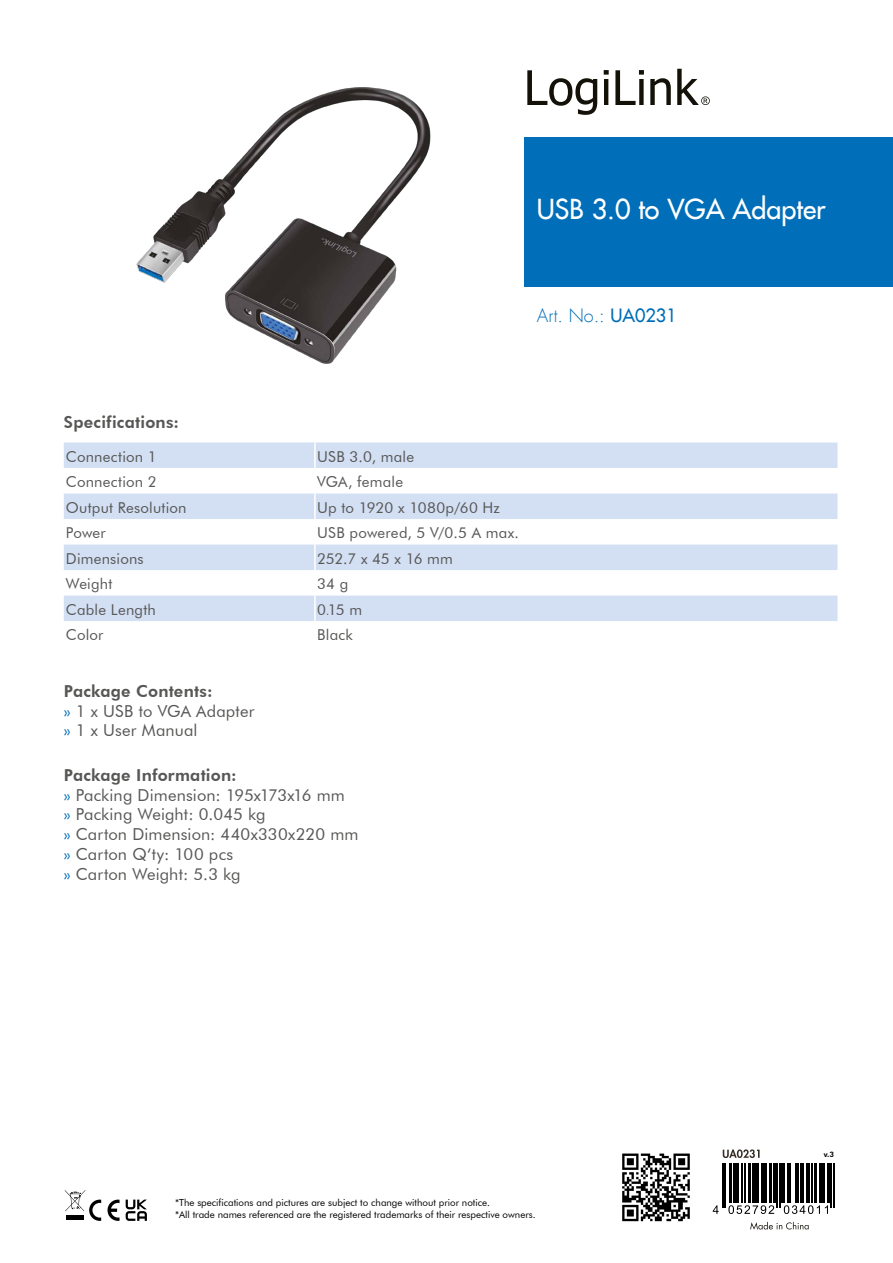
<style>
.page{position:relative;width:893px;height:1263px;background:#fff}
.page>*{position:absolute;margin:0;border:0;box-sizing:border-box;transform-origin:0 0}
.t1{font:27px "Futura LT";color:#fff}
.t2{font:300 18px "Futura LT";color:#006eb8}
.t3{font:16.5px/19.8px "Futura BT";letter-spacing:.01em;color:#575756}
.t4{font:800 16.5px "Futura BT";letter-spacing:.015em;color:#575756}
.t5{font:15px "Futura BT";letter-spacing:.015em;color:#575756}
.t6{font:9.75px/11.7px "Futura BT";color:#000}
.t7{font:800 7.5px "Futura BT";color:#000}
.s1{font-weight:400}
.s2{font-family:"Adobe Ming Std";font-weight:300}
.s3{font-weight:800}
.s4{color:#006eb8}
</style>
<div class="page">
<svg style="left:527px;top:69px;width:183px;height:46px"></svg>
<div style="left:524px;top:137px;width:369px;height:150px;background:#006eb8"></div>
<svg style="left:64px;top:442px;width:773px;height:179px;fill:#d3dff3"></svg>
<hr style="left:314px;top:442px;width:2px;height:26px;background:#fff">
<hr style="left:314px;top:468px;width:2px;height:25px;background:#fff">
<hr style="left:314px;top:493px;width:2px;height:26px;background:#fff">
<hr style="left:314px;top:519px;width:2px;height:25px;background:#fff">
<hr style="left:314px;top:570px;width:2px;height:26px;background:#fff">
<hr style="left:314px;top:544px;width:2px;height:26px;background:#fff">
<hr style="left:314px;top:596px;width:2px;height:25px;background:#fff">
<svg style="left:750px;top:1222px;width:59px;height:7px"></svg>
<svg style="left:622px;top:1153px;width:68px;height:68px"></svg>
<svg style="left:723px;top:1149px;width:37px;height:9px"></svg>
<svg style="left:728px;top:1205px;width:46px;height:9px"></svg>
<svg style="left:784px;top:1205px;width:44px;height:9px"></svg>
<svg style="left:713px;top:1205px;width:6px;height:9px"></svg>
<hr style="left:722px;top:1163px;width:1px;height:44px;background:#000">
<hr style="left:725px;top:1163px;width:1px;height:44px;background:#000">
<hr style="left:729px;top:1163px;width:3px;height:40px;background:#000">
<hr style="left:733px;top:1163px;width:1px;height:40px;background:#000">
<hr style="left:735px;top:1163px;width:4px;height:40px;background:#000">
<hr style="left:741px;top:1163px;width:1px;height:40px;background:#000">
<hr style="left:745px;top:1163px;width:1px;height:40px;background:#000">
<hr style="left:748px;top:1163px;width:3px;height:40px;background:#000">
<hr style="left:752px;top:1163px;width:3px;height:40px;background:#000">
<hr style="left:757px;top:1163px;width:2px;height:40px;background:#000">
<hr style="left:761px;top:1163px;width:1px;height:40px;background:#000">
<hr style="left:764px;top:1163px;width:3px;height:40px;background:#000">
<hr style="left:769px;top:1163px;width:3px;height:40px;background:#000">
<hr style="left:773px;top:1163px;width:2px;height:40px;background:#000">
<hr style="left:777px;top:1163px;width:1px;height:44px;background:#000">
<hr style="left:779px;top:1163px;width:1px;height:44px;background:#000">
<hr style="left:781px;top:1163px;width:4px;height:40px;background:#000">
<hr style="left:787px;top:1163px;width:1px;height:40px;background:#000">
<hr style="left:790px;top:1163px;width:1px;height:40px;background:#000">
<hr style="left:795px;top:1163px;width:1px;height:40px;background:#000">
<hr style="left:798px;top:1163px;width:1px;height:40px;background:#000">
<hr style="left:800px;top:1163px;width:4px;height:40px;background:#000">
<hr style="left:806px;top:1163px;width:3px;height:40px;background:#000">
<hr style="left:812px;top:1163px;width:1px;height:40px;background:#000">
<hr style="left:814px;top:1163px;width:2px;height:40px;background:#000">
<hr style="left:819px;top:1163px;width:2px;height:40px;background:#000">
<hr style="left:822px;top:1163px;width:3px;height:40px;background:#000">
<hr style="left:827px;top:1163px;width:2px;height:40px;background:#000">
<hr style="left:831px;top:1163px;width:1px;height:44px;background:#000">
<hr style="left:833px;top:1163px;width:1px;height:44px;background:#000">
<img style="left:136px;top:87px;width:295px;height:277px">
<svg style="left:65px;top:1190px;width:36px;height:31px"></svg>
<svg style="left:108px;top:1199px;width:12px;height:22px"></svg>
<svg style="left:126px;top:1199px;width:21px;height:22px"></svg>
<h1 class="t1" style="left:537px;top:191px;width:290px">USB 3.0 to VGA Adapter</h1>
<p class="t2" style="left:537px;top:305px;width:141px">Art. No.: <span class="s1">UA0231</span></p>
<p class="t4" style="left:64px;top:412px;width:117px">Specifications:</p>
<p class="t5" style="left:66px;top:447px;width:92px">Connection 1</p>
<p class="t5" style="left:317px;top:447px;width:99px">USB 3.0, male</p>
<p class="t5" style="left:66px;top:473px;width:92px">Connection 2</p>
<p class="t5" style="left:317px;top:473px;width:88px">VGA, female</p>
<p class="t5" style="left:66px;top:498px;width:122px">Output Resolution</p>
<p class="t5" style="left:317px;top:498px;width:185px">Up to 1920 x 1080p/60 Hz</p>
<p class="t5" style="left:66px;top:524px;width:41px">Power</p>
<p class="t5" style="left:317px;top:524px;width:203px">USB powered, 5 V/0.5 A max.</p>
<p class="t5" style="left:66px;top:549px;width:79px">Dimensions</p>
<p class="t5" style="left:317px;top:549px;width:137px">252.7 x 45 x 16 mm</p>
<p class="t5" style="left:66px;top:575px;width:48px">Weight</p>
<p class="t5" style="left:317px;top:575px;width:33px">34 g</p>
<p class="t5" style="left:66px;top:600px;width:92px">Cable Length</p>
<p class="t5" style="left:317px;top:600px;width:47px">0<span class="s2">.</span>15 m</p>
<p class="t5" style="left:66px;top:626px;width:39px">Color</p>
<p class="t5" style="left:317px;top:626px;width:37px">Black</p>
<p class="t3" style="left:64px;top:681px;width:192px"><span class="s3">Package Contents:<br></span><span class="s4">»</span> 1 x USB to VGA Adapter <span class="s4">»</span> 1 x User Manual</p>
<p class="t3" style="left:64px;top:765px;width:296px"><span class="s3">Package Information:<br></span><span class="s4">»</span> Packing Dimension: 195x173x16 mm<br><span class="s4">»</span> Packing Weight: 0.045 kg<br><span class="s4">»</span> Carton Dimension: 440x330x220 mm <span class="s4">»</span> Carton Q‘ty: 100 pcs<br><span class="s4">»</span> Carton Weight: 5.3 kg</p>
<p class="t6" style="left:175px;top:1197px;width:362px">*The specifications and pictures are subject to change without prior notice.<br>*All trade names referenced are the registered trademarks of their respective owners.</p>
<p class="t7" style="left:824px;top:1150px;width:12px">v.3</p>
</div>
